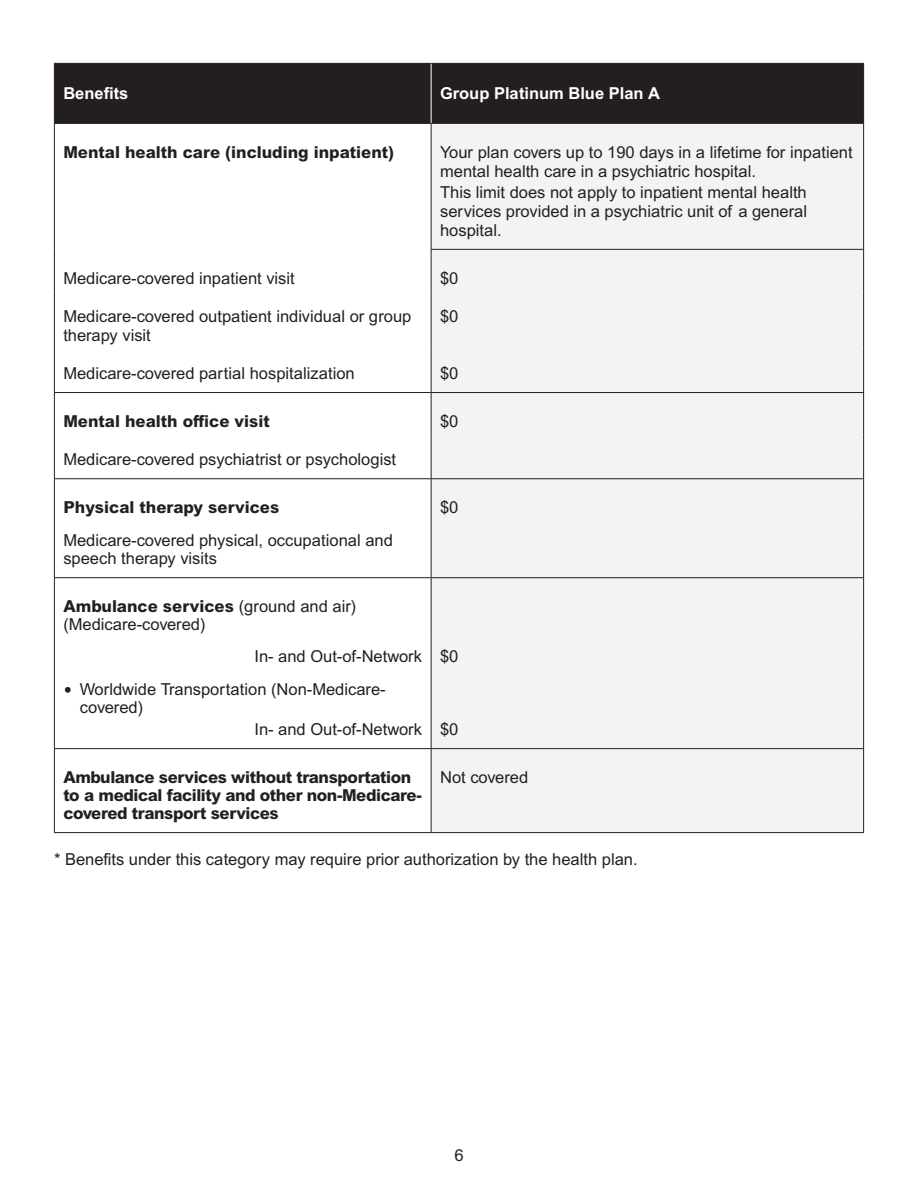
<style>
.page{position:relative;width:918px;height:1188px;background:#fff}
.page>*{position:absolute;margin:0;border:0;box-sizing:border-box;transform-origin:0 0}
.t1{font:16.5px/18.8px "Arial MT Std";color:#231f20}
.t2{font:800 16.5px/18px "Arial MT Std";letter-spacing:-.025em;color:#231f20}
.t3{font:800 16.5px "Arial MT Std";color:#231f20}
.t4{font:700 16.5px "Arial MT Std";color:#fff}
.s1{font-weight:800}
</style>
<div class="page">
<div style="left:55px;top:64px;width:808px;height:59px;background:#231f20"></div>
<div style="left:432px;top:124px;width:431px;height:708px;background:#f2f3f4"></div>
<hr style="left:54px;top:124px;width:1px;height:125px;background:#231f20">
<hr style="left:54px;top:249px;width:1px;height:42px;background:#231f20">
<hr style="left:54px;top:291px;width:1px;height:57px;background:#231f20">
<hr style="left:54px;top:348px;width:1px;height:44px;background:#231f20">
<hr style="left:54px;top:392px;width:377px;height:1px;background:#231f20">
<hr style="left:54px;top:393px;width:1px;height:42px;background:#231f20">
<hr style="left:54px;top:435px;width:1px;height:43px;background:#231f20">
<hr style="left:54px;top:479px;width:1px;height:39px;background:#231f20">
<hr style="left:54px;top:518px;width:1px;height:59px;background:#231f20">
<hr style="left:54px;top:578px;width:1px;height:57px;background:#231f20">
<hr style="left:54px;top:635px;width:1px;height:32px;background:#231f20">
<hr style="left:54px;top:667px;width:1px;height:51px;background:#231f20">
<hr style="left:54px;top:718px;width:1px;height:30px;background:#231f20">
<hr style="left:54px;top:748px;width:377px;height:1px;background:#231f20">
<hr style="left:54px;top:749px;width:1px;height:83px;background:#231f20">
<hr style="left:54px;top:478px;width:377px;height:1px;background:#231f20">
<hr style="left:431px;top:124px;width:1px;height:125px;background:#231f20">
<hr style="left:863px;top:124px;width:1px;height:125px;background:#231f20">
<hr style="left:54px;top:577px;width:377px;height:1px;background:#231f20">
<hr style="left:54px;top:832px;width:377px;height:1px;background:#231f20">
<hr style="left:54px;top:63px;width:377px;height:1px;background:#231f20">
<hr style="left:54px;top:64px;width:1px;height:59px;background:#231f20">
<hr style="left:431px;top:63px;width:433px;height:1px;background:#231f20">
<hr style="left:431px;top:64px;width:1px;height:59px;background:#fff">
<hr style="left:863px;top:64px;width:1px;height:59px;background:#231f20">
<hr style="left:54px;top:123px;width:377px;height:1px;background:#231f20">
<hr style="left:431px;top:123px;width:433px;height:1px;background:#231f20">
<hr style="left:431px;top:479px;width:1px;height:39px;background:#231f20">
<hr style="left:431px;top:518px;width:1px;height:59px;background:#231f20">
<hr style="left:431px;top:578px;width:1px;height:57px;background:#231f20">
<hr style="left:431px;top:635px;width:1px;height:32px;background:#231f20">
<hr style="left:431px;top:667px;width:1px;height:51px;background:#231f20">
<hr style="left:431px;top:718px;width:1px;height:30px;background:#231f20">
<hr style="left:431px;top:749px;width:1px;height:83px;background:#231f20">
<hr style="left:431px;top:478px;width:433px;height:1px;background:#231f20">
<hr style="left:863px;top:479px;width:1px;height:39px;background:#231f20">
<hr style="left:863px;top:518px;width:1px;height:59px;background:#231f20">
<hr style="left:863px;top:578px;width:1px;height:57px;background:#231f20">
<hr style="left:863px;top:635px;width:1px;height:32px;background:#231f20">
<hr style="left:863px;top:667px;width:1px;height:51px;background:#231f20">
<hr style="left:863px;top:718px;width:1px;height:30px;background:#231f20">
<hr style="left:863px;top:749px;width:1px;height:83px;background:#231f20">
<hr style="left:431px;top:748px;width:433px;height:1px;background:#231f20">
<hr style="left:431px;top:832px;width:433px;height:1px;background:#231f20">
<hr style="left:431px;top:250px;width:1px;height:41px;background:#231f20">
<hr style="left:431px;top:291px;width:1px;height:57px;background:#231f20">
<hr style="left:431px;top:348px;width:1px;height:44px;background:#231f20">
<hr style="left:431px;top:393px;width:1px;height:42px;background:#231f20">
<hr style="left:431px;top:435px;width:1px;height:43px;background:#231f20">
<hr style="left:431px;top:249px;width:433px;height:1px;background:#231f20">
<hr style="left:863px;top:250px;width:1px;height:41px;background:#231f20">
<hr style="left:863px;top:291px;width:1px;height:57px;background:#231f20">
<hr style="left:863px;top:348px;width:1px;height:44px;background:#231f20">
<hr style="left:863px;top:393px;width:1px;height:42px;background:#231f20">
<hr style="left:863px;top:435px;width:1px;height:43px;background:#231f20">
<hr style="left:431px;top:392px;width:433px;height:1px;background:#231f20">
<hr style="left:431px;top:577px;width:433px;height:1px;background:#231f20">
<p class="t4" style="left:63px;top:84px;width:67px">Benefits</p>
<p class="t4" style="left:440px;top:84px;width:221px">Group Platinum Blue Plan A</p>
<p class="t3" style="left:63px;top:142px;width:332px">Mental health care (including inpatient)</p>
<p class="t1" style="left:440px;top:144px;width:414px">Your plan covers up to 190 days in a lifetime for inpatient mental health care in a psychiatric hospital.</p>
<p class="t1" style="left:440px;top:184px;width:368px;text-align:justify">This limit does not apply to inpatient mental health services provided in a psychiatric unit of a general hospital.</p>
<p class="t1" style="left:63px;top:269px;width:233px">Medicare-covered inpatient visit</p>
<p class="t1" style="left:440px;top:269px;width:20px">$0</p>
<p class="t1" style="left:63px;top:308px;width:350px">Medicare-covered outpatient individual or group therapy visit</p>
<p class="t1" style="left:440px;top:308px;width:20px">$0</p>
<p class="t1" style="left:63px;top:365px;width:293px">Medicare-covered partial hospitalization</p>
<p class="t1" style="left:440px;top:365px;width:20px">$0</p>
<p class="t3" style="left:63px;top:411px;width:208px">Mental health office visit</p>
<p class="t1" style="left:440px;top:413px;width:20px">$0</p>
<p class="t1" style="left:63px;top:451px;width:334px">Medicare-covered psychiatrist or psychologist</p>
<p class="t3" style="left:63px;top:497px;width:218px">Physical therapy services</p>
<p class="t1" style="left:440px;top:499px;width:20px">$0</p>
<p class="t1" style="left:63px;top:532px;width:331px;line-height:18px">Medicare-covered physical, occupational and speech therapy visits</p>
<p class="t1" style="left:63px;top:598px;width:294px;line-height:18px"><span class="s1">Ambulance services</span> (ground and air) (Medicare-covered)</p>
<p class="t1" style="left:254px;top:648px;width:169px">In- and Out-of-Network</p>
<p class="t1" style="left:440px;top:648px;width:20px">$0</p>
<p class="t1" style="left:80px;top:681px;width:307px;line-height:18px;text-indent:-17px">• Worldwide Transportation (Non-Medicare&shy;covered)</p>
<p class="t1" style="left:254px;top:721px;width:169px">In- and Out-of-Network</p>
<p class="t1" style="left:440px;top:721px;width:20px">$0</p>
<p class="t2" style="left:63px;top:769px;width:360px">Ambulance services without transportation to a medical facility and other non-Medicare&shy;covered transport services</p>
<p class="t1" style="left:440px;top:769px;width:90px">Not covered</p>
<p class="t1" style="left:54px;top:851px;width:585px">* Benefits under this category may require prior authorization by the health plan.</p>
<p class="t1" style="left:454px;top:1147px;width:11px">6</p>
</div>
